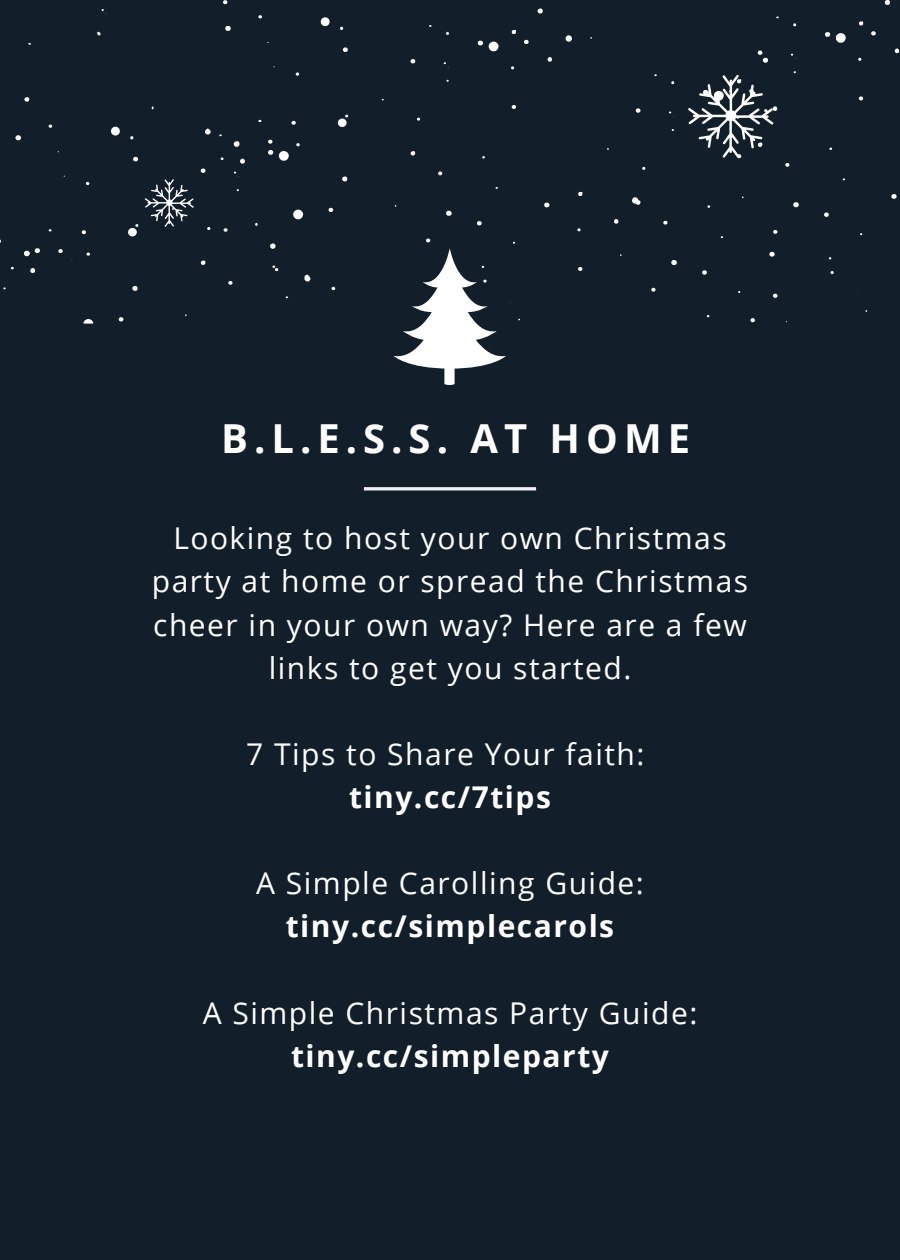
<style>
.page{position:relative;width:900px;height:1260px;background:#121e2a}
.page>*{position:absolute;margin:0;border:0;box-sizing:border-box;transform-origin:0 0}
.t1{font:700 40px "Open Sans";letter-spacing:.15em;color:#fff}
.t2{font:30px/43px "Open Sans";letter-spacing:.05em;color:#fff;text-align:center}
.t3{font:700 30px "Open Sans";letter-spacing:.05em;color:#fff}
</style>
<div class="page">
<svg style="left:340px;top:26px;width:4px;height:4px"></svg>
<svg style="left:343px;top:47px;width:5px;height:5px"></svg>
<svg style="left:295px;top:72px;width:5px;height:4px"></svg>
<svg style="left:292px;top:120px;width:4px;height:5px"></svg>
<svg style="left:296px;top:143px;width:4px;height:4px"></svg>
<svg style="left:320px;top:17px;width:10px;height:9px"></svg>
<div style="left:338px;top:119px;width:9px;height:8px;background:#fff;border-radius:50%"></div>
<svg style="left:293px;top:210px;width:10px;height:10px"></svg>
<svg style="left:329px;top:207px;width:4px;height:5px"></svg>
<svg style="left:342px;top:176px;width:6px;height:6px"></svg>
<svg style="left:225px;top:25px;width:6px;height:6px"></svg>
<svg style="left:258px;top:15px;width:4px;height:4px"></svg>
<svg style="left:411px;top:59px;width:4px;height:5px"></svg>
<svg style="left:417px;top:117px;width:3px;height:4px"></svg>
<svg style="left:511px;top:30px;width:5px;height:4px"></svg>
<svg style="left:512px;top:105px;width:4px;height:4px"></svg>
<svg style="left:547px;top:57px;width:5px;height:5px"></svg>
<svg style="left:565px;top:35px;width:7px;height:7px"></svg>
<svg style="left:446px;top:210px;width:6px;height:6px"></svg>
<svg style="left:478px;top:40px;width:21px;height:12px"></svg>
<svg style="left:524px;top:39px;width:5px;height:5px"></svg>
<svg style="left:537px;top:8px;width:6px;height:6px"></svg>
<svg style="left:410px;top:151px;width:6px;height:5px"></svg>
<svg style="left:438px;top:171px;width:4px;height:5px"></svg>
<svg style="left:477px;top:221px;width:5px;height:5px"></svg>
<svg style="left:544px;top:202px;width:5px;height:6px"></svg>
<svg style="left:578px;top:192px;width:5px;height:4px"></svg>
<svg style="left:578px;top:267px;width:4px;height:4px"></svg>
<svg style="left:614px;top:219px;width:5px;height:5px"></svg>
<svg style="left:577px;top:228px;width:4px;height:3px"></svg>
<svg style="left:636px;top:108px;width:4px;height:5px"></svg>
<svg style="left:671px;top:260px;width:6px;height:5px"></svg>
<svg style="left:671px;top:81px;width:4px;height:4px"></svg>
<svg style="left:632px;top:197px;width:9px;height:8px"></svg>
<svg style="left:651px;top:287px;width:4px;height:5px"></svg>
<svg style="left:663px;top:220px;width:4px;height:5px"></svg>
<svg style="left:702px;top:270px;width:5px;height:5px"></svg>
<svg style="left:769px;top:251px;width:6px;height:6px"></svg>
<svg style="left:773px;top:293px;width:4px;height:5px"></svg>
<svg style="left:758px;top:50px;width:10px;height:13px"></svg>
<svg style="left:859px;top:21px;width:5px;height:5px"></svg>
<svg style="left:859px;top:96px;width:4px;height:5px"></svg>
<svg style="left:894px;top:48px;width:6px;height:5px"></svg>
<svg style="left:793px;top:202px;width:6px;height:6px"></svg>
<svg style="left:825px;top:32px;width:21px;height:11px"></svg>
<svg style="left:793px;top:23px;width:4px;height:4px"></svg>
<svg style="left:871px;top:31px;width:5px;height:5px"></svg>
<svg style="left:884px;top:0;width:6px;height:5px"></svg>
<svg style="left:773px;top:230px;width:4px;height:4px"></svg>
<svg style="left:785px;top:163px;width:4px;height:4px"></svg>
<svg style="left:751px;top:318px;width:4px;height:5px"></svg>
<svg style="left:824px;top:212px;width:5px;height:5px"></svg>
<svg style="left:891px;top:194px;width:6px;height:5px"></svg>
<svg style="left:332px;top:286px;width:3px;height:5px"></svg>
<svg style="left:270px;top:243px;width:6px;height:6px"></svg>
<svg style="left:224px;top:228px;width:4px;height:4px"></svg>
<svg style="left:304px;top:274px;width:7px;height:8px"></svg>
<svg style="left:205px;top:128px;width:6px;height:7px"></svg>
<svg style="left:240px;top:158px;width:5px;height:6px"></svg>
<svg style="left:233px;top:141px;width:7px;height:6px"></svg>
<svg style="left:133px;top:156px;width:5px;height:6px"></svg>
<svg style="left:86px;top:182px;width:4px;height:3px"></svg>
<svg style="left:82px;top:230px;width:4px;height:5px"></svg>
<svg style="left:87px;top:252px;width:3px;height:4px"></svg>
<svg style="left:58px;top:249px;width:5px;height:4px"></svg>
<svg style="left:111px;top:127px;width:9px;height:9px"></svg>
<div style="left:128px;top:228px;width:9px;height:8px;background:#fff;border-radius:50%"></div>
<svg style="left:83px;top:319px;width:10px;height:5px"></svg>
<svg style="left:119px;top:317px;width:4px;height:5px"></svg>
<svg style="left:132px;top:286px;width:6px;height:5px"></svg>
<svg style="left:97px;top:31px;width:4px;height:5px"></svg>
<svg style="left:15px;top:135px;width:6px;height:6px"></svg>
<svg style="left:49px;top:124px;width:3px;height:4px"></svg>
<svg style="left:24px;top:97px;width:6px;height:5px"></svg>
<svg style="left:201px;top:168px;width:4px;height:5px"></svg>
<svg style="left:268px;top:139px;width:21px;height:22px"></svg>
<svg style="left:272px;top:265px;width:6px;height:7px"></svg>
<svg style="left:200px;top:260px;width:6px;height:5px"></svg>
<svg style="left:228px;top:281px;width:4px;height:4px"></svg>
<svg style="left:223px;top:0;width:4px;height:5px"></svg>
<svg style="left:30px;top:268px;width:5px;height:5px"></svg>
<svg style="left:24px;top:248px;width:16px;height:8px"></svg>
<svg style="left:688px;top:75px;width:90px;height:84px"></svg>
<svg style="left:145px;top:179px;width:49px;height:48px"></svg>
<svg style="left:364px;top:487px;width:172px;height:3px"></svg>
<svg style="left:394px;top:238px;width:126px;height:147px"></svg>
<h1 class="t1" style="left:221px;top:410px;width:470px">B.L.E.S.S. AT HOME</h1>
<p class="t2" style="left:152px;top:516px;width:598px">Looking to host your own Christmas party at home or spread the Christmas cheer in your own way? Here are a few links to get you started.</p>
<p class="t2" style="left:246px;top:732px;width:400px">7 Tips to Share Your faith:</p>
<p class="t3" style="left:349px;top:776px;width:203px">tiny.cc/7tips</p>
<p class="t2" style="left:256px;top:861px;width:389px">A Simple Carolling Guide:</p>
<p class="t3" style="left:286px;top:905px;width:330px">tiny.cc/simplecarols</p>
<p class="t2" style="left:203px;top:991px;width:496px">A Simple Christmas Party Guide:</p>
<p class="t3" style="left:291px;top:1035px;width:319px">tiny.cc/simpleparty</p>
</div>
